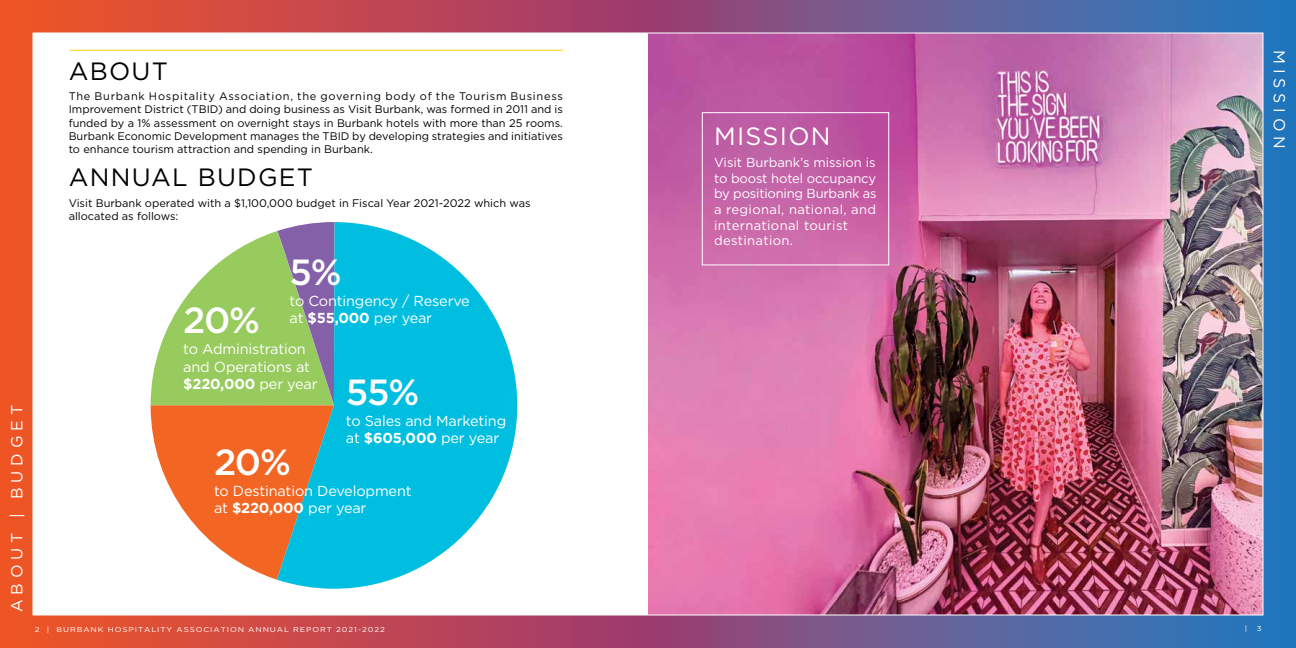
<style>
.page{position:relative;width:1296px;height:648px;background:#fff}
.page>*{position:absolute;margin:0;border:0;box-sizing:border-box;transform-origin:0 0}
.t1{font:500 36.4px "Gotham HTF";color:#fff}
.t2{font:25px "Gotham HTF";letter-spacing:.05em;color:#000}
.t3{font:25px "Gotham HTF";letter-spacing:.05em;color:#fff}
.t4{font:16px "Gotham HTF";letter-spacing:.3em;color:#fff}
.t5{font:14.5px/17.4px "Gotham HTF";letter-spacing:-.01em;color:#fff}
.t6{font:13px/15.6px "Gotham HTF";color:#fff}
.t7{font:11px/13.2px "Gotham HTF";color:#000;text-align:justify}
.t8{font:7px "Gotham HTF";letter-spacing:.115em;color:#fff;scale:1.14 1}
.s1{font-weight:700}
</style>
<div class="page">
<img style="left:0;top:0;width:1296px;height:648px">
<svg style="left:151px;top:222px;width:126px;height:358px"></svg>
<svg style="left:277px;top:222px;width:240px;height:367px;fill:#00bedf"></svg>
<div style="left:702px;top:112px;width:187px;height:153px;border:1px solid #fff"></div>
<hr style="left:69px;top:50px;width:494px;height:1px;background:#ffd207">
<h2 class="t2" style="left:69px;top:57px;width:101px">ABOUT</h2>
<p class="t7" style="left:69px;top:89px;width:496px">The Burbank Hospitality Association, the governing body of the Tourism Business Improvement District (TBID) and doing business as Visit Burbank, was formed in 2011 and is funded by a 1% assessment on overnight stays in Burbank hotels with more than 25 rooms.<br>Burbank Economic Development manages the TBID by developing strategies and initiatives to enhance tourism attraction and spending in Burbank.</p>
<h2 class="t2" style="left:69px;top:164px;width:246px">ANNUAL BUDGET</h2>
<p class="t7" style="left:69px;top:196px;width:463px">Visit Burbank operated with a $1,100,000 budget in Fiscal Year 2021-2022 which was allocated as follows:</p>
<h3 class="t4" style="left:8px;top:612px;width:208px;rotate:-90deg">ABOUT | BUDGET</h3>
<h1 class="t1" style="left:290px;top:251px;width:54px">5%</h1>
<h3 class="t5" style="left:290px;top:292px;width:182px">to Contingency / Reserve at <span class="s1">$55,000</span> per year</h3>
<h1 class="t1" style="left:183px;top:300px;width:78px">20%</h1>
<h3 class="t5" style="left:183px;top:340px;width:136px">to Administration and Operations at <span class="s1">$220,000</span> per year</h3>
<h1 class="t1" style="left:346px;top:371px;width:75px">55%</h1>
<h3 class="t5" style="left:346px;top:412px;width:162px">to Sales and Marketing at <span class="s1">$605,000</span> per year</h3>
<h1 class="t1" style="left:214px;top:441px;width:78px">20%</h1>
<h3 class="t5" style="left:214px;top:482px;width:199px">to Destination Development at <span class="s1">$220,000</span> per year</h3>
<p class="t8" style="left:35px;top:626px;width:309px">2 | BURBANK HOSPITALITY ASSOCIATION ANNUAL REPORT 2021-2022</p>
<h2 class="t3" style="left:714px;top:122px;width:118px">MISSION</h2>
<p class="t6" style="left:714px;top:155px;width:164px">Visit Burbank’s mission is to boost hotel occupancy by positioning Burbank as a regional, national, and international tourist destination.</p>
<h3 class="t4" style="left:1288px;top:50px;width:100px;rotate:90deg">MISSION</h3>
<p class="t8" style="left:1245px;top:625px;width:4px">|</p>
<p class="t8" style="left:1257px;top:625px;width:6px">3</p>
</div>
